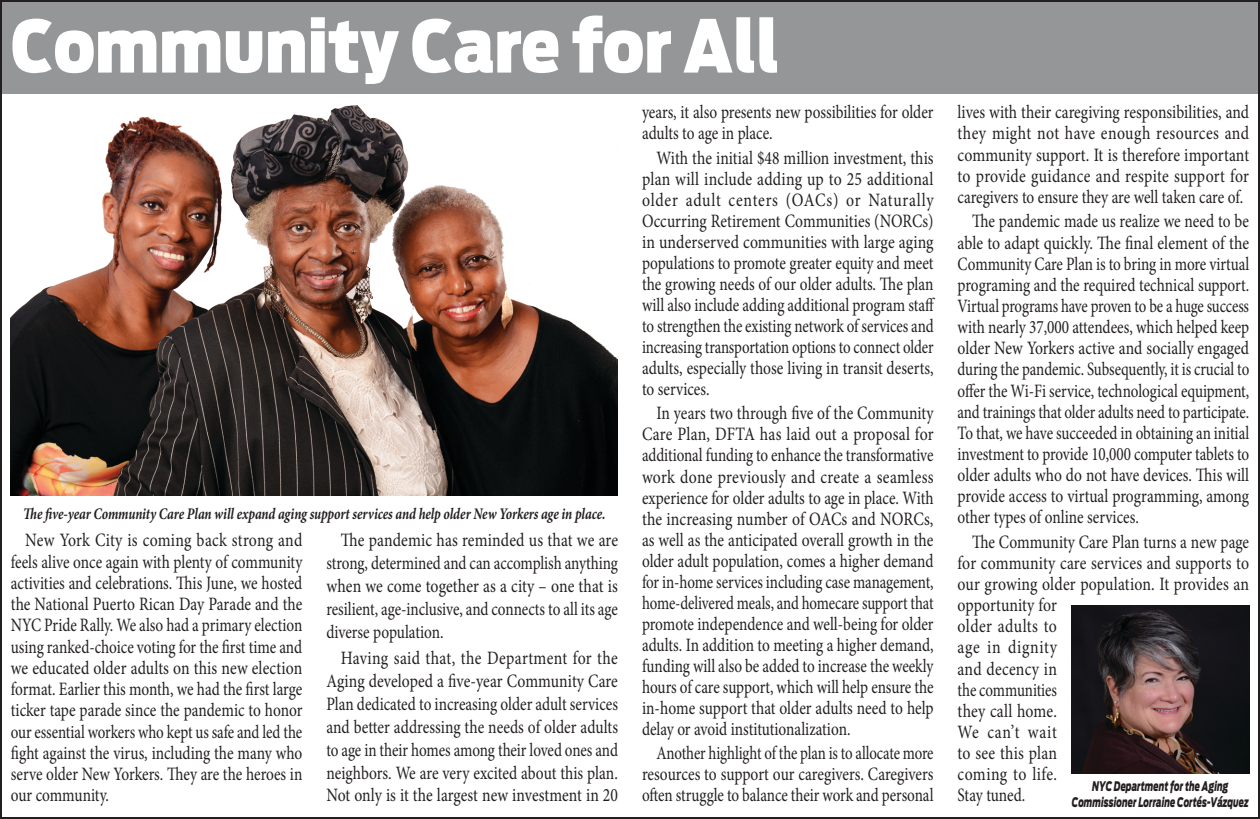
<style>
.page{position:relative;width:1260px;height:819px;background:#fff}
.page>*{position:absolute;margin:0;border:0;box-sizing:border-box;transform-origin:0 0}
.t1{font:900 72px "Antenna Cond";color:#fff}
.t2{font:19px/21px "Minion Pro";color:#231f20;text-align:justify;scale:.82 1}
.t3{font:19px/21.2px "Minion Pro";color:#231f20;text-align:justify;scale:.83 1}
.t4{font:19px/21.2px "Minion Pro";color:#231f20;scale:.81 1}
.t5{font:19px/21px "Minion Pro";color:#231f20;text-align:justify;scale:.78 1}
.t6{font:italic 700 16.2px "Minion Pro";letter-spacing:-.01em;color:#231f20;scale:.8 1}
.t7{font:italic 900 13.2px "Antenna";color:#231f20;scale:.65 1}
</style>
<div class="page">
<div style="left:0;top:0;width:1260px;height:93px;background:#949698"></div>
<img style="left:1071px;top:605px;width:178px;height:168px">
<img style="left:11px;top:93px;width:607px;height:402px">
<p class="t1" style="left:11px;top:13px;width:770px">Community Care for All</p>
<p class="t6" style="left:23px;top:502px;width:729px">The five-year Community Care Plan will expand aging support services and help older New Yorkers age in place.</p>
<p class="t3" style="left:11px;top:530px;width:353px;text-indent:14px">New York City is coming back strong and feels alive once again with plenty of community activities and celebrations. This June, we hosted the National Puerto Rican Day Parade and the NYC Pride Rally. We also had a primary election using ranked-choice voting for the first time and we educated older adults on this new election format. Earlier this month, we had the first large ticker tape parade since the pandemic to honor our essential workers who kept us safe and led the fight against the virus, including the many who serve older New Yorkers. They are the heroes in our community.</p>
<p class="t3" style="left:326px;top:529px;width:353px;line-height:23px;text-indent:14px">The pandemic has reminded us that we are strong, determined and can accomplish anything when we come together as a city – one that is resilient, age-inclusive, and connects to all its age diverse population.</p>
<p class="t3" style="left:326px;top:647px;width:353px;line-height:23px;text-indent:14px">Having said that, the Department for the Aging developed a five-year Community Care Plan dedicated to increasing older adult services and better addressing the needs of older adults to age in their homes among their loved ones and neighbors. We are very excited about this plan.<br>Not only is it the largest new investment in 20</p>
<p class="t4" style="left:642px;top:102px;width:361px">years, it also presents new possibilities for older adults to age in place.</p>
<p class="t2" style="left:642px;top:147px;width:359px;text-indent:14px">With the initial $48 million investment, this plan will include adding up to 25 additional older adult centers (OACs) or Naturally Occurring Retirement Communities (NORCs) in underserved communities with large aging populations to promote greater equity and meet the growing needs of our older adults. The plan will also include adding additional program staff to strengthen the existing network of services and increasing transportation options to connect older adults, especially those living in transit deserts, to services.</p>
<p class="t2" style="left:642px;top:403px;width:357px;text-indent:14px">In years two through five of the Community Care Plan, DFTA has laid out a proposal for additional funding to enhance the transformative work done previously and create a seamless experience for older adults to age in place. With the increasing number of OACs and NORCs, as well as the anticipated overall growth in the older adult population, comes a higher demand for in-home services including case management, home-delivered meals, and homecare support that promote independence and well-being for older adults. In addition to meeting a higher demand, funding will also be added to increase the weekly hours of care support, which will help ensure the in-home support that older adults need to help delay or avoid institutionalization.</p>
<p class="t5" style="left:642px;top:743px;width:375px;text-indent:14px">Another highlight of the plan is to allocate more resources to support our caregivers. Caregivers often struggle to balance their work and personal</p>
<p class="t2" style="left:958px;top:102px;width:357px">lives with their caregiving responsibilities, and they might not have enough resources and community support. It is therefore important to provide guidance and respite support for caregivers to ensure they are well taken care of.</p>
<p class="t4" style="left:958px;top:211px;width:362px;text-align:justify;text-indent:14px">The pandemic made us realize we need to be able to adapt quickly. The final element of the Community Care Plan is to bring in more virtual programing and the required technical support.<br>Virtual programs have proven to be a huge success with nearly 37,000 attendees, which helped keep older New Yorkers active and socially engaged during the pandemic. Subsequently, it is crucial to offer the Wi-Fi service, technological equipment, and trainings that older adults need to participate.<br>To that, we have succeeded in obtaining an initial investment to provide 10,000 computer tablets to older adults who do not have devices. This will provide access to virtual programming, among other types of online services.</p>
<p class="t2" style="left:958px;top:531px;width:357px;text-align:left;text-indent:14px">The Community Care Plan turns a new page for community care services and supports to our growing older population. It provides an opportunity for<br>older adults to<br>age in dignity<br>and decency in<br>the communities<br>they call home.<br>We can’t wait<br>to see this plan<br>coming to life.<br>Stay tuned.</p>
<p class="t7" style="left:1092px;top:778px;width:212px">NYC Department for the Aging</p>
<p class="t7" style="left:1072px;top:794px;width:274px">Commissioner Lorraine Cortés-Vázquez</p>
</div>
